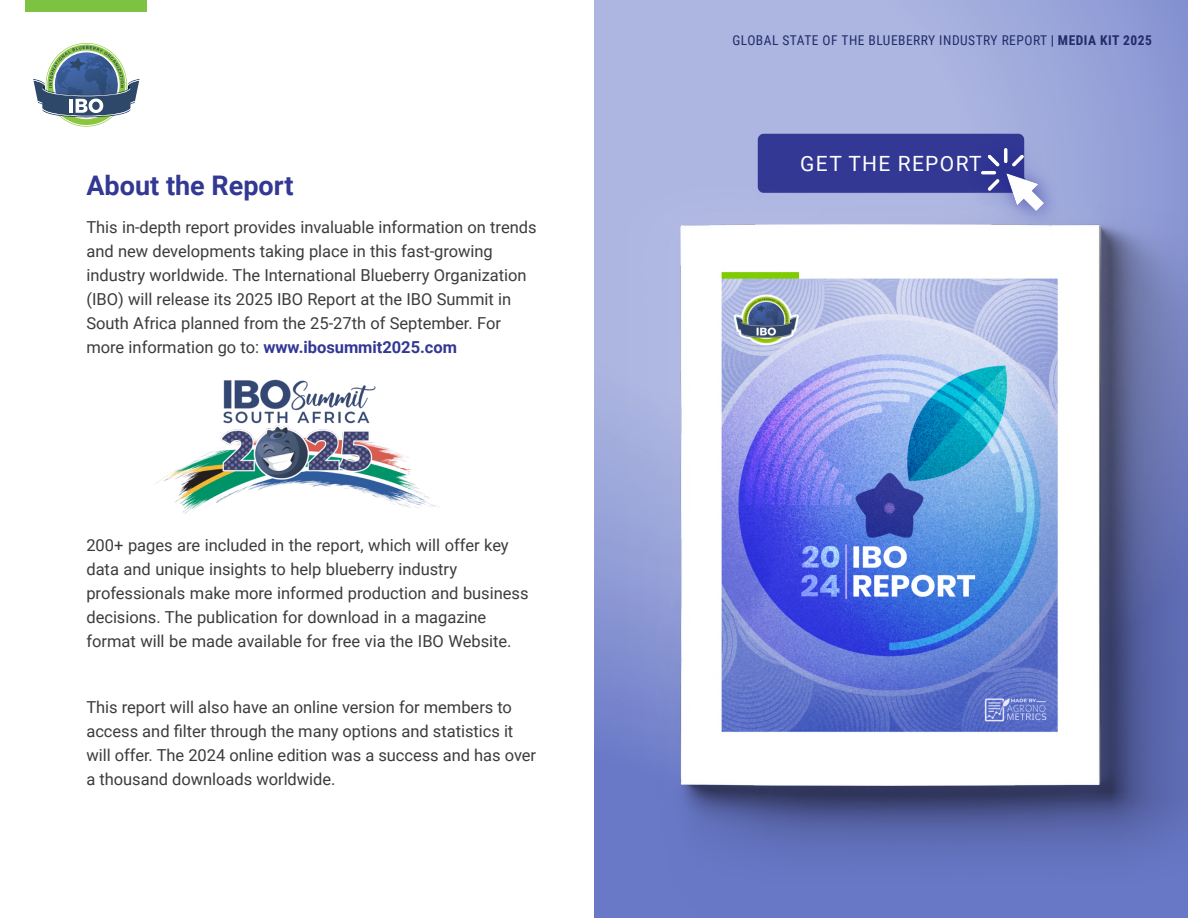
<style>
.page{position:relative;width:1188px;height:918px;background:#fff}
.page>*{position:absolute;margin:0;border:0;box-sizing:border-box;transform-origin:0 0}
.t1{font:700 27px "Roboto";color:#323893}
.t2{font:21px "Roboto";letter-spacing:.065em;color:#fff}
.t3{font:16.5px/24px "Roboto";color:#3c3c3b}
.t4{font:13.5px "Roboto Condensed";letter-spacing:.035em;color:#222c68}
.s1{font-weight:700;color:#323893}
.s2{font-weight:700}
</style>
<div class="page">
<img style="left:594px;top:0;width:594px;height:918px">
<img style="left:155px;top:379px;width:282px;height:135px">
<div style="left:758px;top:134px;width:266px;height:59px;background:#323893;border-radius:6px"></div>
<img style="left:612px;top:178px;width:506px;height:619px">
<img style="left:656px;top:198px;width:532px;height:720px">
<img style="left:681px;top:224px;width:420px;height:561px">
<svg style="left:46px;top:43px;width:81px;height:84px"></svg>
<svg style="left:33px;top:46px;width:107px;height:73px"></svg>
<div style="left:26px;top:0;width:121px;height:12px;background:#7dc242"></div>
<img style="left:969px;top:136px;width:92px;height:93px">
<h1 class="t1" style="left:86px;top:175px;width:209px">About the Report</h1>
<p class="t3" style="left:86px;top:217px;width:452px">This in-depth report provides invaluable information on trends and new developments taking place in this fast-growing industry worldwide. The International Blueberry Organization (IBO) will release its 2025 IBO Report at the IBO Summit in South Africa planned from the 25-27th of September. For more information go to: <span class="s1">www.ibosummit2025.com</span></p>
<p class="t3" style="left:86px;top:535px;width:444px">200+ pages are included in the report, which will offer key data and unique insights to help blueberry industry professionals make more informed production and business decisions. The publication for download in a magazine format will be made available for free via the IBO Website.</p>
<p class="t3" style="left:86px;top:697px;width:451px">This report will also have an online version for members to access and filter through the many options and statistics it will offer. The 2024 online edition was a success and has over a thousand downloads worldwide.</p>
<p class="t4" style="left:732px;top:35px;width:421px">GLOBAL STATE OF THE BLUEBERRY INDUSTRY REPORT <span class="s2">| MEDIA KIT 2025</span></p>
<p class="t2" style="left:800px;top:155px;width:183px">GET THE REPORT</p>
</div>
